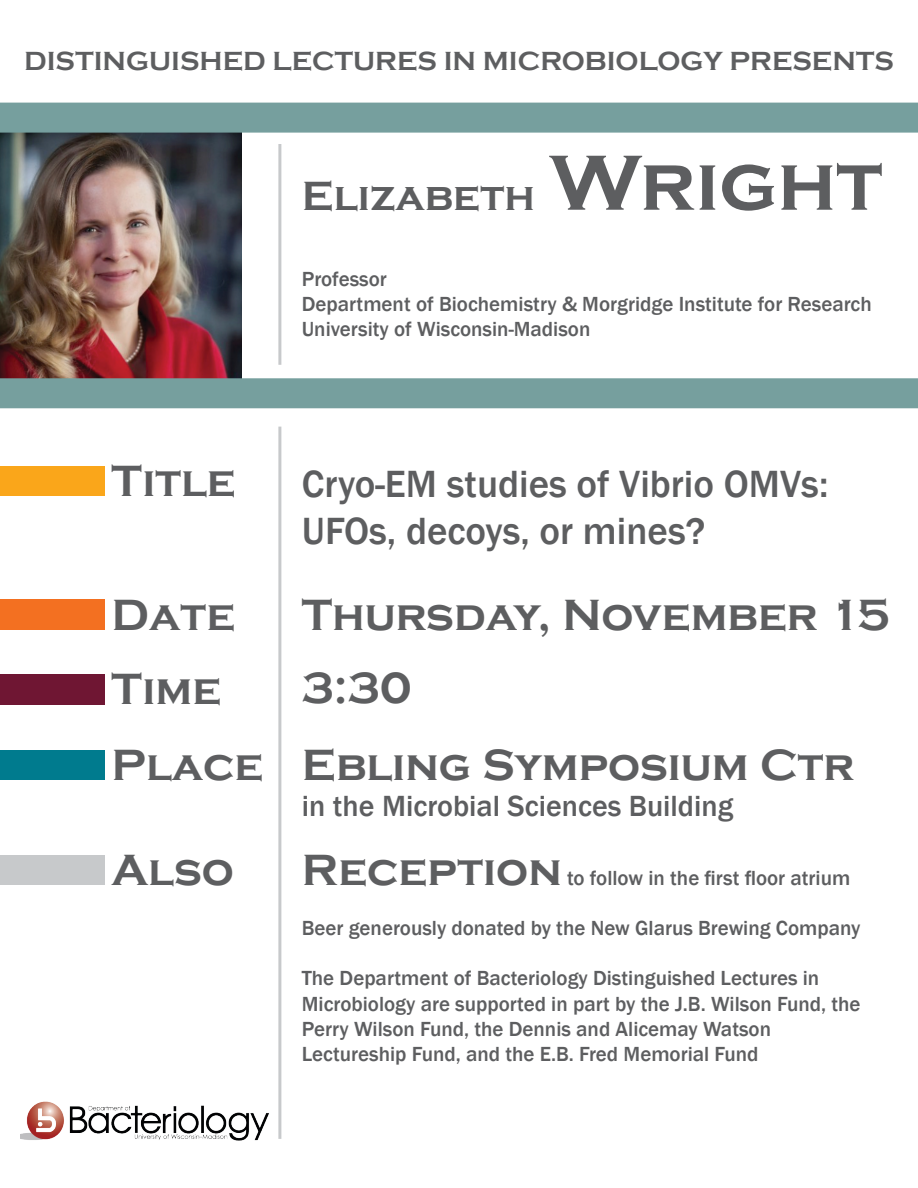
<style>
.page{position:relative;width:918px;height:1188px;background:#fff}
.page>*{position:absolute;margin:0;border:0;box-sizing:border-box;transform-origin:0 0}
.t1{font:700 45px "Copperplate Gothic";color:#5d5e60}
.t2{font:700 42px "Copperplate Gothic";color:#5d5e60}
.t3{font:500 39px/46.8px "Franklin Gothic";color:#5d5e60}
.t4{font:500 30px "Franklin Gothic";color:#5d5e60}
.t5{font:700 27px "Copperplate Gothic";color:#5d5e60}
.t6{font:500 21px/25.2px "Franklin Gothic";color:#5d5e60}
.s1{font-size:81px}
.s2{font-family:"Copperplate Gothic";font-weight:700;font-size:45px}
</style>
<div class="page">
<hr style="left:278px;top:427px;width:3px;height:712px;background:#c7c9cb">
<hr style="left:278px;top:144px;width:3px;height:221px;background:#c7c9cb">
<img style="left:0;top:133px;width:241px;height:245px">
<div style="left:0;top:378px;width:918px;height:30px;background:#769f9e"></div>
<div style="left:0;top:600px;width:104px;height:30px;background:#f37021"></div>
<div style="left:0;top:674px;width:104px;height:30px;background:#6f1633"></div>
<div style="left:0;top:466px;width:104px;height:30px;background:#faa61a"></div>
<div style="left:0;top:750px;width:104px;height:30px;background:#007b8e"></div>
<div style="left:0;top:855px;width:104px;height:30px;background:#c7c9cb"></div>
<img style="left:20px;top:1101px;width:249px;height:40px">
<div style="left:0;top:103px;width:918px;height:30px;background:#769f9e"></div>
<p class="t5" style="left:24px;top:46px;width:871px">DISTINGUISHED LECTURES IN MICROBIOLOGY PRESENTS</p>
<p class="t2" style="left:302px;top:173px;width:582px">Elizabeth <span class="s1">Wright</span></p>
<p class="t6" style="left:302px;top:266px;width:87px">Professor</p>
<p class="t6" style="left:302px;top:291px;width:572px">Department of Biochemistry &amp; Morgridge Institute for Research</p>
<p class="t6" style="left:302px;top:317px;width:290px">University of Wisconsin-Madison</p>
<p class="t1" style="left:112px;top:456px;width:126px">Title</p>
<p class="t3" style="left:302px;top:461px;width:528px">Cryo-EM studies of Vibrio OMVs:<br>UFOs, decoys, or mines?</p>
<p class="t1" style="left:112px;top:590px;width:125px">Date</p>
<p class="t1" style="left:302px;top:591px;width:589px">Thursday, November 15</p>
<p class="t1" style="left:112px;top:664px;width:111px">Time</p>
<p class="t1" style="left:302px;top:664px;width:112px">3:30</p>
<p class="t1" style="left:112px;top:741px;width:153px">Place</p>
<p class="t1" style="left:302px;top:740px;width:554px">Ebling Symposium Ctr</p>
<p class="t4" style="left:302px;top:788px;width:433px">in the Microbial Sciences Building</p>
<p class="t1" style="left:112px;top:845px;width:124px">Also</p>
<p class="t6" style="left:302px;top:865px;width:550px"><span class="s2">Reception</span> to follow in the first floor atrium</p>
<p class="t6" style="left:302px;top:916px;width:560px">Beer generously donated by the New Glarus Brewing Company</p>
<p class="t6" style="left:302px;top:966px;width:560px">The Department of Bacteriology Distinguished Lectures in<br>Microbiology are supported in part by the J.B. Wilson Fund, the<br>Perry Wilson Fund, the Dennis and Alicemay Watson</p>
<p class="t6" style="left:302px;top:1042px;width:458px">Lectureship Fund, and the E.B. Fred Memorial Fund</p>
</div>
